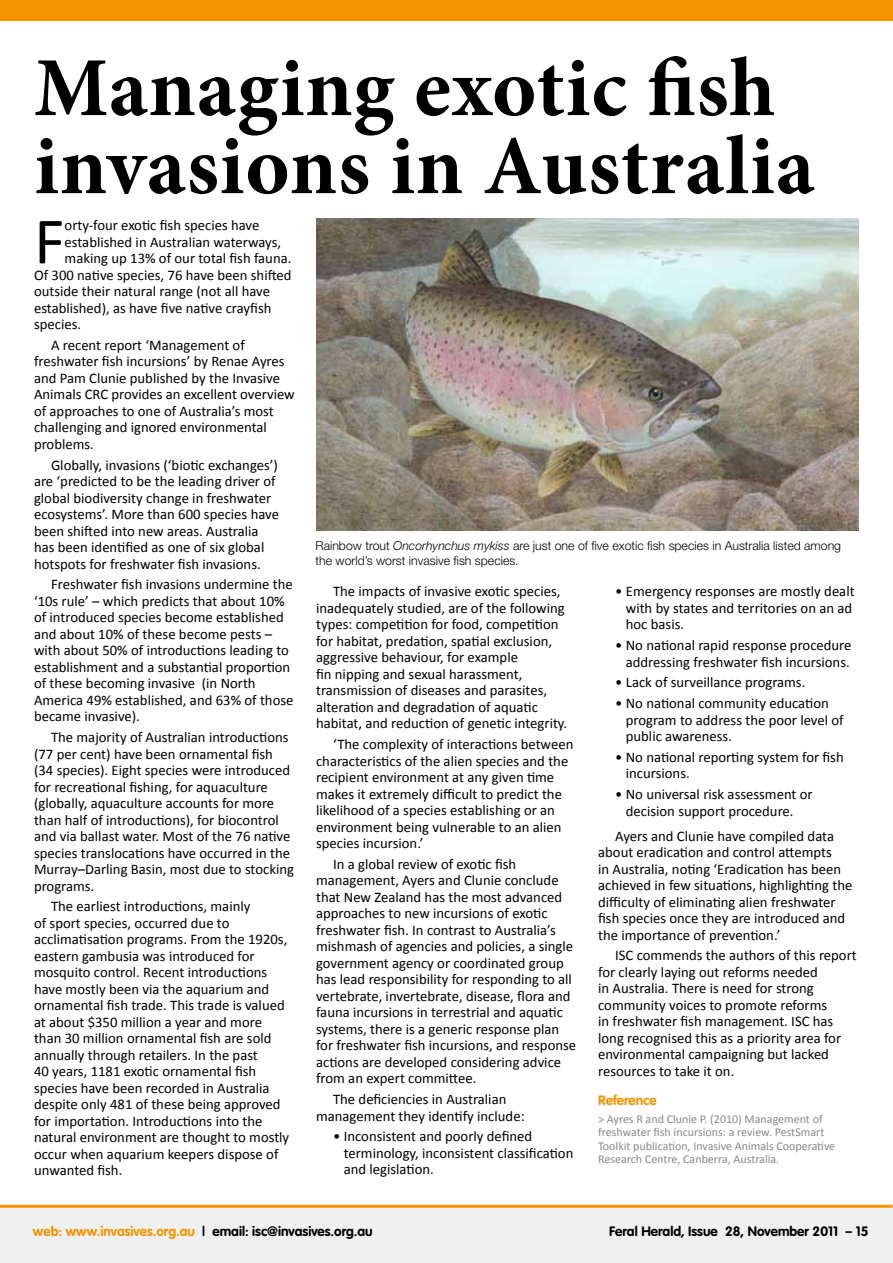
<style>
.page{position:relative;width:893px;height:1263px;background:#fff}
.page>*{position:absolute;margin:0;border:0;box-sizing:border-box;transform-origin:0 0}
.t1{font:700 84px/78px "Minion Pro";letter-spacing:.01em;color:#000}
.t2{font:66.75px "Calibri";color:#000}
.t3{font:14.7px/16.5px "Calibri";color:#000}
.t4{font:700 13.5px "VAG Rounded";color:#000}
.t5{font:700 13.5px "VAG Rounded";color:#f39400}
.t6{font:300 12.3px/15px "Helvetica Neue";color:#000}
.t7{font:12px/13.5px "Calibri";color:#87888a}
.s1{font-style:italic}
.s2{color:#f39400}
</style>
<div class="page">
<div style="left:0;top:1208px;width:893px;height:55px;background:#f0f0f1"></div>
<hr style="left:0;top:1205px;width:893px;height:3px;background:#f39400">
<div style="left:0;top:0;width:893px;height:20px;background:#f39400"></div>
<img style="left:316px;top:218px;width:543px;height:312px">
<h1 class="t1" style="left:34px;top:48px;width:782px">Managing exotic fish invasions in Australia</h1>
<h2 class="t2" style="left:34px;top:200px;width:32px">F</h2>
<p class="t3" style="left:65px;top:216px;width:196px">orty-four exotic fish species have</p>
<p class="t3" style="left:65px;top:233px;width:218px">established in Australian waterways,</p>
<p class="t3" style="left:65px;top:249px;width:228px">making up 13% of our total fish fauna.</p>
<p class="t3" style="left:34px;top:266px;width:259px">Of 300 native species, 76 have been shifted</p>
<p class="t3" style="left:34px;top:282px;width:238px">outside their natural range (not all have</p>
<p class="t3" style="left:34px;top:299px;width:239px">established), as have five native crayfish</p>
<p class="t3" style="left:34px;top:315px;width:49px">species.</p>
<p class="t3" style="left:34px;top:336px;width:262px;text-indent:17px">A recent report ‘Management of freshwater fish incursions’ by Renae Ayres and Pam Clunie published by the Invasive Animals CRC provides an excellent overview of approaches to one of Australia’s most challenging and ignored environmental problems.</p>
<p class="t3" style="left:34px;top:456px;width:246px;text-indent:17px">Globally, invasions (‘biotic exchanges’) are ‘predicted to be the leading driver of global biodiversity change in freshwater ecosystems’. More than 600 species have been shifted into new areas. Australia has been identified as one of six global hotspots for freshwater fish invasions.</p>
<p class="t3" style="left:34px;top:576px;width:261px;text-indent:17px">Freshwater fish invasions undermine the ‘10s rule’ – which predicts that about 10% of introduced species become established and about 10% of these become pests – with about 50% of introductions leading to establishment and a substantial proportion of these becoming invasive (in North America 49% established, and 63% of those became invasive).</p>
<p class="t3" style="left:34px;top:728px;width:262px;text-indent:17px">The majority of Australian introductions (77 per cent) have been ornamental fish (34 species). Eight species were introduced for recreational fishing, for aquaculture (globally, aquaculture accounts for more than half of introductions), for biocontrol and via ballast water. Most of the 76 native species translocations have occurred in the Murray–Darling Basin, most due to stocking programs.</p>
<p class="t3" style="left:34px;top:897px;width:257px;text-indent:17px">The earliest introductions, mainly<br>of sport species, occurred due to acclimatisation programs. From the 1920s, eastern gambusia was introduced for mosquito control. Recent introductions have mostly been via the aquarium and ornamental fish trade. This trade is valued at about $350 million a year and more than 30 million ornamental fish are sold annually through retailers. In the past<br>40 years, 1181 exotic ornamental fish species have been recorded in Australia despite only 481 of these being approved for importation. Introductions into the natural environment are thought to mostly occur when aquarium keepers dispose of unwanted fish.</p>
<p class="t6" style="left:315px;top:538px;width:527px">Rainbow trout <span class="s1">Oncorhynchus mykiss</span> are just one of five exotic fish species in Australia listed among the world’s worst invasive fish species.</p>
<p class="t3" style="left:316px;top:583px;width:253px;text-indent:17px">The impacts of invasive exotic species, inadequately studied, are of the following types: competition for food, competition for habitat, predation, spatial exclusion, aggressive behaviour, for example<br>fin nipping and sexual harassment, transmission of diseases and parasites, alteration and degradation of aquatic habitat, and reduction of genetic integrity.</p>
<p class="t3" style="left:316px;top:735px;width:259px;text-indent:17px">‘The complexity of interactions between characteristics of the alien species and the recipient environment at any given time makes it extremely difficult to predict the likelihood of a species establishing or an environment being vulnerable to an alien species incursion.’</p>
<p class="t3" style="left:316px;top:855px;width:262px;text-indent:17px">In a global review of exotic fish management, Ayers and Clunie conclude that New Zealand has the most advanced approaches to new incursions of exotic freshwater fish. In contrast to Australia’s mishmash of agencies and policies, a single government agency or coordinated group has lead responsibility for responding to all vertebrate, invertebrate, disease, flora and fauna incursions in terrestrial and aquatic systems, there is a generic response plan for freshwater fish incursions, and response actions are developed considering advice from an expert committee.</p>
<p class="t3" style="left:316px;top:1090px;width:210px;text-align:center">The deficiencies in Australian management they identify include:</p>
<p class="t3" style="left:344px;top:1127px;width:231px;text-indent:-11px">• Inconsistent and poorly defined terminology, inconsistent classification and legislation.</p>
<p class="t3" style="left:626px;top:582px;width:230px;text-indent:-11px">• Emergency responses are mostly dealt with by states and territories on an ad hoc basis.</p>
<p class="t3" style="left:615px;top:636px;width:238px;text-align:right">• No national rapid response procedure addressing freshwater fish incursions.</p>
<p class="t3" style="left:615px;top:673px;width:192px">• Lack of surveillance programs.</p>
<p class="t3" style="left:626px;top:694px;width:219px;text-indent:-11px">• No national community education program to address the poor level of public awareness.</p>
<p class="t3" style="left:626px;top:748px;width:219px;text-indent:-11px">• No national reporting system for fish incursions.</p>
<p class="t3" style="left:615px;top:785px;width:199px;text-align:center">• No universal risk assessment or decision support procedure.</p>
<p class="t3" style="left:598px;top:827px;width:256px;text-indent:17px">Ayers and Clunie have compiled data about eradication and control attempts<br>in Australia, noting ‘Eradication has been achieved in few situations, highlighting the difficulty of eliminating alien freshwater fish species once they are introduced and the importance of prevention.’</p>
<p class="t3" style="left:598px;top:946px;width:260px;text-indent:17px">ISC commends the authors of this report for clearly laying out reforms needed<br>in Australia. There is need for strong community voices to promote reforms<br>in freshwater fish management. ISC has long recognised this as a priority area for environmental campaigning but lacked resources to take it on.</p>
<p class="t5" style="left:598px;top:1092px;width:60px">Reference</p>
<p class="t7" style="left:598px;top:1111px;width:239px">&gt; Ayres R and Clunie P. (2010) Management of freshwater fish incursions: a review. PestSmart Toolkit publication, Invasive Animals Cooperative Research Centre, Canberra, Australia.</p>
<p class="t4" style="left:33px;top:1224px;width:341px"><span class="s2">web: www.invasives.org.au</span> | email: isc@invasives.org.au</p>
<p class="t4" style="left:609px;top:1224px;width:261px">Feral Herald, Issue 28, November 2011 – 15</p>
</div>
